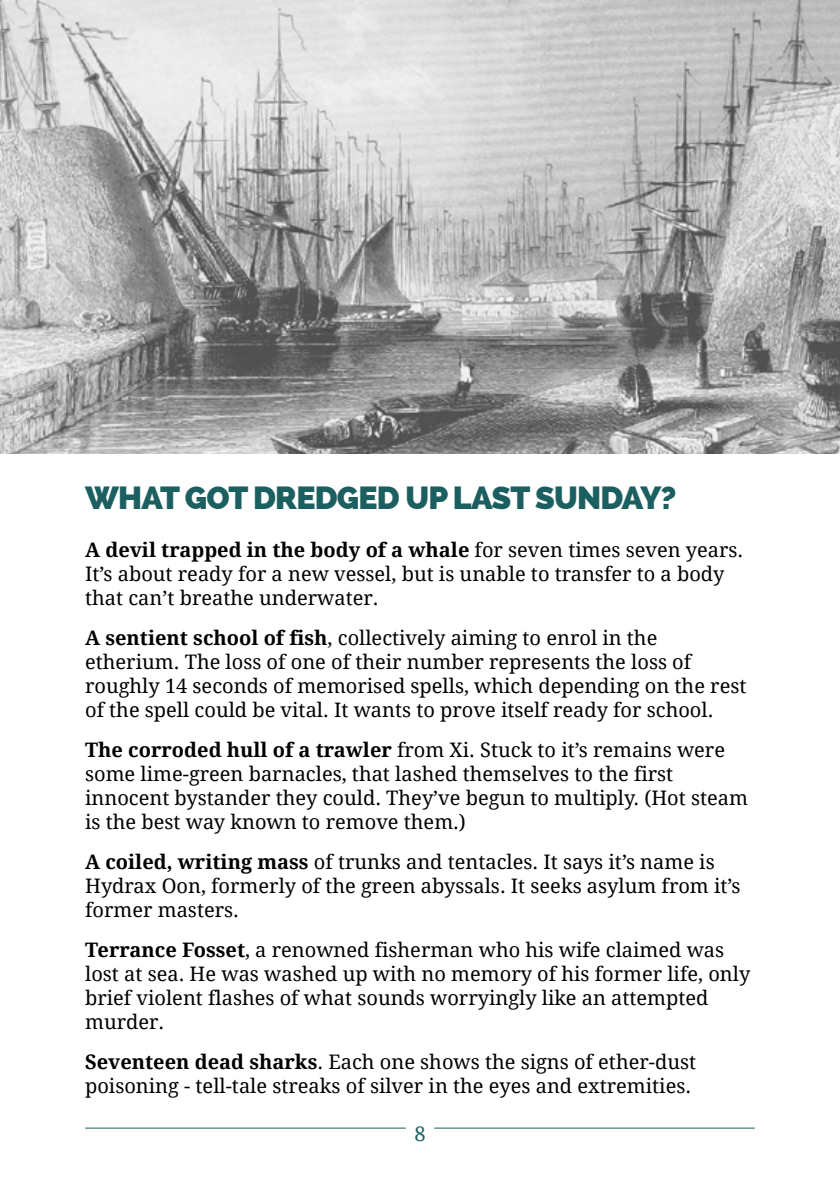
<style>
.page{position:relative;width:840px;height:1191px;background:#fff}
.page>*{position:absolute;margin:0;border:0;box-sizing:border-box;transform-origin:0 0}
.t1{font:800 32px "Raleway";letter-spacing:-.025em;color:#1c5f60}
.t2{font:20px/24px "Droid Serif";color:#000}
.t3{font:20px "Droid Serif";color:#1c5f60}
.s1{font-weight:700}
</style>
<div class="page">
<hr style="left:85px;top:1127px;width:320px;height:1px;background:#1c5f60">
<hr style="left:434px;top:1127px;width:320px;height:1px;background:#1c5f60">
<img style="left:0;top:0;width:839px;height:453px">
<h1 class="t1" style="left:85px;top:479px;width:592px">WHAT GOT DREDGED UP LAST SUNDAY?</h1>
<p class="t2" style="left:85px;top:538px;width:659px"><span class="s1">A devil trapped in the body of a whale</span> for seven times seven years.<br>It’s about ready for a new vessel, but is unable to transfer to a body that can’t breathe underwater.</p>
<p class="t2" style="left:85px;top:626px;width:662px"><span class="s1">A sentient school of fish</span>, collectively aiming to enrol in the etherium. The loss of one of their number represents the loss of roughly 14 seconds of memorised spells, which depending on the rest of the spell could be vital. It wants to prove itself ready for school.</p>
<p class="t2" style="left:85px;top:738px;width:664px"><span class="s1">The corroded hull of a trawler</span> from Xi. Stuck to it’s remains were some lime-green barnacles, that lashed themselves to the first innocent bystander they could. They’ve begun to multiply. (Hot steam is the best way known to remove them.)</p>
<p class="t2" style="left:85px;top:850px;width:656px"><span class="s1">A coiled, writing mass</span> of trunks and tentacles. It says it’s name is<br>Hydrax Oon, formerly of the green abyssals. It seeks asylum from it’s former masters.</p>
<p class="t2" style="left:85px;top:938px;width:666px"><span class="s1">Terrance Fosset</span>, a renowned fisherman who his wife claimed was lost at sea. He was washed up with no memory of his former life, only brief violent flashes of what sounds worryingly like an attempted murder.</p>
<p class="t2" style="left:85px;top:1050px;width:612px"><span class="s1">Seventeen dead sharks</span>. Each one shows the signs of ether-dust poisoning - tell-tale streaks of silver in the eyes and extremities.</p>
<p class="t3" style="left:414px;top:1122px;width:13px">8</p>
</div>
